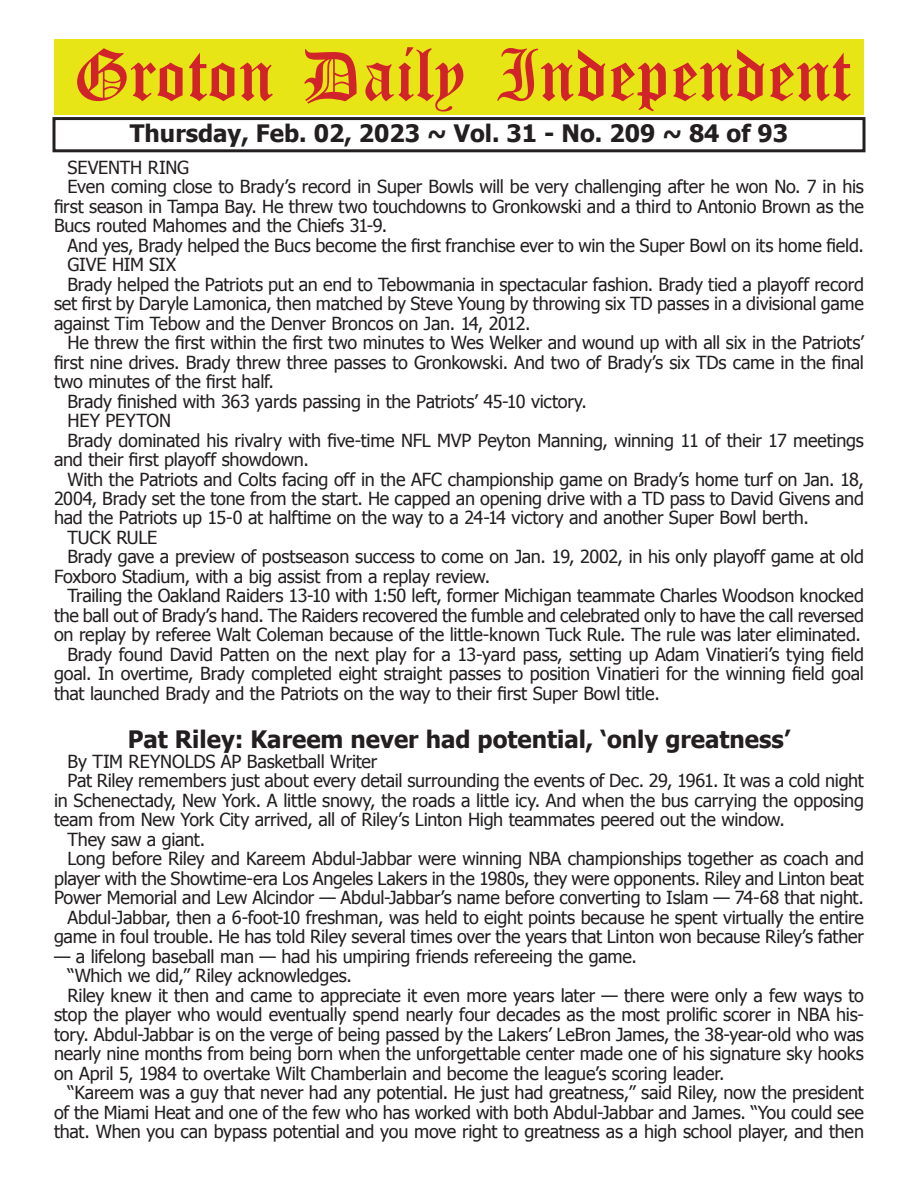
<style>
.page{position:relative;width:918px;height:1188px;background:#fff}
.page>*{position:absolute;margin:0;border:0;box-sizing:border-box;transform-origin:0 0}
.t1{font:54px "Old English Five";color:#d1232a}
.t2{font:700 24px "Tahoma";color:#231f20}
.t3{font:18px "Tahoma";letter-spacing:-.015em;color:#231f20}
</style>
<div class="page">
<div style="left:52px;top:117px;width:814px;height:35px;border:3px solid #231f20"></div>
<div style="left:54px;top:40px;width:810px;height:75px;background:#e7e515"></div>
<h1 class="t1" style="left:73px;top:50px;width:779px">Groton Daily Independent</h1>
<h2 class="t2" style="left:130px;top:116px;width:660px">Thursday, Feb. 02, 2023 ~ Vol. 31 - No. 209 ~ 84 of 93</h2>
<p class="t3" style="left:68px;top:155px;width:123px">SEVENTH RING</p>
<p class="t3" style="left:68px;top:174px;width:798px">Even coming close to Brady’s record in Super Bowls will be very challenging after he won No. 7 in his</p>
<p class="t3" style="left:54px;top:194px;width:811px">first season in Tampa Bay. He threw two touchdowns to Gronkowski and a third to Antonio Brown as the</p>
<p class="t3" style="left:54px;top:213px;width:335px">Bucs routed Mahomes and the Chiefs 31-9.</p>
<p class="t3" style="left:68px;top:233px;width:798px">And yes, Brady helped the Bucs become the first franchise ever to win the Super Bowl on its home field.</p>
<p class="t3" style="left:68px;top:252px;width:110px">GIVE HIM SIX</p>
<p class="t3" style="left:68px;top:272px;width:798px">Brady helped the Patriots put an end to Tebowmania in spectacular fashion. Brady tied a playoff record</p>
<p class="t3" style="left:54px;top:291px;width:811px">set first by Daryle Lamonica, then matched by Steve Young by throwing six TD passes in a divisional game</p>
<p class="t3" style="left:54px;top:311px;width:478px">against Tim Tebow and the Denver Broncos on Jan. 14, 2012.</p>
<p class="t3" style="left:68px;top:330px;width:798px">He threw the first within the first two minutes to Wes Welker and wound up with all six in the Patriots’</p>
<p class="t3" style="left:54px;top:350px;width:811px">first nine drives. Brady threw three passes to Gronkowski. And two of Brady’s six TDs came in the final</p>
<p class="t3" style="left:54px;top:369px;width:222px">two minutes of the first half.</p>
<p class="t3" style="left:68px;top:389px;width:521px">Brady finished with 363 yards passing in the Patriots’ 45-10 victory.</p>
<p class="t3" style="left:68px;top:408px;width:105px">HEY PEYTON</p>
<p class="t3" style="left:68px;top:428px;width:798px">Brady dominated his rivalry with five-time NFL MVP Peyton Manning, winning 11 of their 17 meetings</p>
<p class="t3" style="left:54px;top:447px;width:256px">and their first playoff showdown.</p>
<p class="t3" style="left:68px;top:467px;width:798px">With the Patriots and Colts facing off in the AFC championship game on Brady’s home turf on Jan. 18,</p>
<p class="t3" style="left:54px;top:486px;width:812px">2004, Brady set the tone from the start. He capped an opening drive with a TD pass to David Givens and</p>
<p class="t3" style="left:54px;top:506px;width:756px">had the Patriots up 15-0 at halftime on the way to a 24-14 victory and another Super Bowl berth.</p>
<p class="t3" style="left:68px;top:525px;width:91px">TUCK RULE</p>
<p class="t3" style="left:68px;top:545px;width:798px">Brady gave a preview of postseason success to come on Jan. 19, 2002, in his only playoff game at old</p>
<p class="t3" style="left:54px;top:564px;width:438px">Foxboro Stadium, with a big assist from a replay review.</p>
<p class="t3" style="left:68px;top:584px;width:798px">Trailing the Oakland Raiders 13-10 with 1:50 left, former Michigan teammate Charles Woodson knocked</p>
<p class="t3" style="left:54px;top:603px;width:811px">the ball out of Brady’s hand. The Raiders recovered the fumble and celebrated only to have the call reversed</p>
<p class="t3" style="left:54px;top:623px;width:808px">on replay by referee Walt Coleman because of the little-known Tuck Rule. The rule was later eliminated.</p>
<p class="t3" style="left:68px;top:642px;width:798px">Brady found David Patten on the next play for a 13-yard pass, setting up Adam Vinatieri’s tying field</p>
<p class="t3" style="left:54px;top:662px;width:812px">goal. In overtime, Brady completed eight straight passes to position Vinatieri for the winning field goal</p>
<p class="t3" style="left:54px;top:681px;width:607px">that launched Brady and the Patriots on the way to their first Super Bowl title.</p>
<h2 class="t2" style="left:128px;top:723px;width:664px">Pat Riley: Kareem never had potential, ‘only greatness’</h2>
<p class="t3" style="left:68px;top:749px;width:311px">By TIM REYNOLDS AP Basketball Writer</p>
<p class="t3" style="left:68px;top:769px;width:798px">Pat Riley remembers just about every detail surrounding the events of Dec. 29, 1961. It was a cold night</p>
<p class="t3" style="left:54px;top:788px;width:812px">in Schenectady, New York. A little snowy, the roads a little icy. And when the bus carrying the opposing</p>
<p class="t3" style="left:54px;top:808px;width:732px">team from New York City arrived, all of Riley’s Linton High teammates peered out the window.</p>
<p class="t3" style="left:68px;top:827px;width:139px">They saw a giant.</p>
<p class="t3" style="left:68px;top:847px;width:798px">Long before Riley and Kareem Abdul-Jabbar were winning NBA championships together as coach and</p>
<p class="t3" style="left:54px;top:866px;width:811px">player with the Showtime-era Los Angeles Lakers in the 1980s, they were opponents. Riley and Linton beat</p>
<p class="t3" style="left:54px;top:886px;width:811px">Power Memorial and Lew Alcindor — Abdul-Jabbar’s name before converting to Islam — 74-68 that night.</p>
<p class="t3" style="left:68px;top:905px;width:798px">Abdul-Jabbar, then a 6-foot-10 freshman, was held to eight points because he spent virtually the entire</p>
<p class="t3" style="left:54px;top:925px;width:811px">game in foul trouble. He has told Riley several times over the years that Linton won because Riley’s father</p>
<p class="t3" style="left:54px;top:944px;width:585px">— a lifelong baseball man — had his umpiring friends refereeing the game.</p>
<p class="t3" style="left:68px;top:964px;width:286px">“Which we did,” Riley acknowledges.</p>
<p class="t3" style="left:68px;top:983px;width:798px">Riley knew it then and came to appreciate it even more years later — there were only a few ways to</p>
<p class="t3" style="left:54px;top:1003px;width:812px">stop the player who would eventually spend nearly four decades as the most prolific scorer in NBA his-</p>
<p class="t3" style="left:54px;top:1022px;width:811px">tory. Abdul-Jabbar is on the verge of being passed by the Lakers’ LeBron James, the 38-year-old who was</p>
<p class="t3" style="left:54px;top:1042px;width:811px">nearly nine months from being born when the unforgettable center made one of his signature sky hooks</p>
<p class="t3" style="left:54px;top:1061px;width:672px">on April 5, 1984 to overtake Wilt Chamberlain and become the league’s scoring leader.</p>
<p class="t3" style="left:68px;top:1081px;width:798px">“Kareem was a guy that never had any potential. He just had greatness,” said Riley, now the president</p>
<p class="t3" style="left:54px;top:1100px;width:811px">of the Miami Heat and one of the few who has worked with both Abdul-Jabbar and James. “You could see</p>
<p class="t3" style="left:54px;top:1120px;width:812px">that. When you can bypass potential and you move right to greatness as a high school player, and then</p>
</div>
